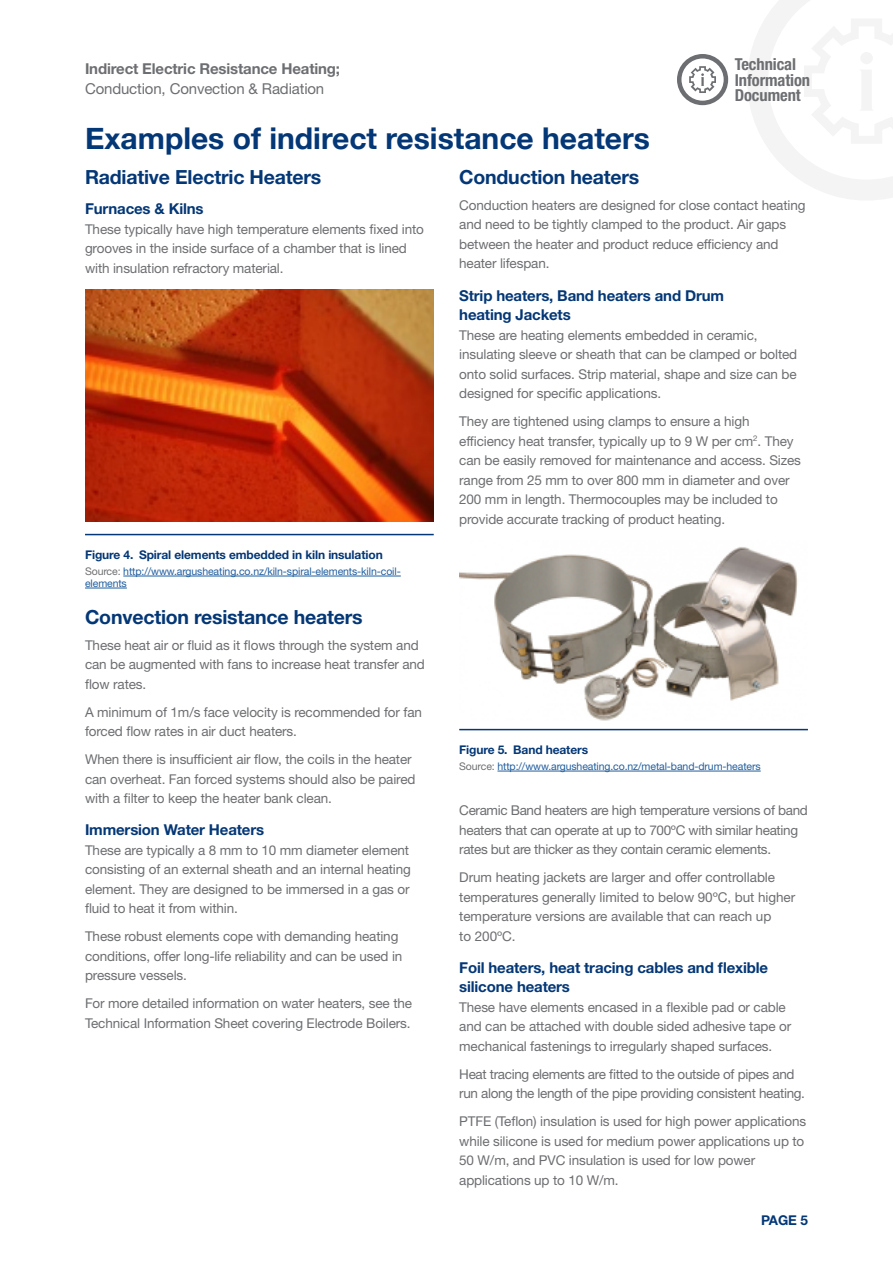
<style>
.page{position:relative;width:893px;height:1263px;background:#fff}
.page>*{position:absolute;margin:0;border:0;box-sizing:border-box;transform-origin:0 0}
.t1{font:700 30px "Helvetica Neue";color:#043776}
.t2{font:700 19.5px "Helvetica Neue LT Std";letter-spacing:-.01em;color:#043776}
.t3{font:700 condensed 16.5px/15.8px "Helvetica Neue LT Std";letter-spacing:-.005em;color:#6d6e71}
.t4{font:700 15px/19.5px "Helvetica Neue LT Std";letter-spacing:-.01em;color:#043776}
.t5{font:700 15px "Helvetica Neue LT Std";letter-spacing:-.01em;color:#6d6e71}
.t6{font:15px "Helvetica Neue LT Std";letter-spacing:-.01em;color:#6d6e71}
.t7{font:13.5px/19.5px "Helvetica Neue LT Std";letter-spacing:-.01em;color:#6d6e71}
.t8{font:700 13.5px "Helvetica Neue LT Std";color:#043776}
.t9{font:700 12px "Helvetica Neue LT Std";letter-spacing:-.01em;color:#043776}
.t10{font:10.5px/12px "Helvetica Neue LT Std";letter-spacing:-.01em;color:#215e9e}
.s1{color:#6d6e71}
</style>
<div class="page">
<div style="left:677px;top:54px;width:51px;height:51px;border:4px solid #6d6e71;border-radius:50%"></div>
<svg style="left:689px;top:66px;width:27px;height:27px"></svg>
<svg style="left:748px;top:0;width:145px;height:200px"></svg>
<hr style="left:85px;top:534px;width:349px;height:1px;background:#043776">
<hr style="left:123px;top:576px;width:278px;height:1px;background:#215e9e">
<hr style="left:85px;top:588px;width:42px;height:1px;background:#215e9e">
<img style="left:85px;top:289px;width:349px;height:232px">
<hr style="left:459px;top:729px;width:349px;height:1px;background:#043776">
<hr style="left:497px;top:771px;width:264px;height:1px;background:#215e9e">
<img style="left:459px;top:547px;width:339px;height:173px">
<p class="t5" style="left:85px;top:60px;width:257px">Indirect Electric Resistance Heating;</p>
<p class="t6" style="left:85px;top:80px;width:241px">Conduction, Convection &amp; Radiation</p>
<p class="t3" style="left:735px;top:56px;width:77px">Technical<br>Information<br>Document</p>
<h1 class="t1" style="left:85px;top:115px;width:566px">Examples of indirect resistance heaters</h1>
<h2 class="t2" style="left:85px;top:165px;width:238px">Radiative Electric Heaters</h2>
<p class="t4" style="left:85px;top:199px;width:120px">Furnaces &amp; Kilns</p>
<p class="t7" style="left:85px;top:219px;width:340px">These typically have high temperature elements fixed into grooves in the inside surface of a chamber that is lined with insulation refractory material.</p>
<h2 class="t2" style="left:459px;top:165px;width:182px">Conduction heaters</h2>
<p class="t7" style="left:459px;top:195px;width:348px">Conduction heaters are designed for close contact heating and need to be tightly clamped to the product. Air gaps between the heater and product reduce efficiency and heater lifespan.</p>
<p class="t4" style="left:459px;top:285px;width:266px">Strip heaters, Band heaters and Drum heating Jackets</p>
<p class="t7" style="left:459px;top:325px;width:340px">These are heating elements embedded in ceramic, insulating sleeve or sheath that can be clamped or bolted onto solid surfaces. Strip material, shape and size can be designed for specific applications.</p>
<p class="t7" style="left:459px;top:411px;width:343px">They are tightened using clamps to ensure a high efficiency heat transfer, typically up to 9 W per cm<sup>2</sup>. They can be easily removed for maintenance and access. Sizes range from 25 mm to over 800 mm in diameter and over 200 mm in length. Thermocouples may be included to provide accurate tracking of product heating.</p>
<p class="t9" style="left:85px;top:547px;width:299px">Figure 4. Spiral elements embedded in kiln insulation</p>
<p class="t10" style="left:85px;top:565px;width:317px"><span class="s1">Source:</span> http://www.argusheating.co.nz/kiln-spiral-elements-kiln-coil&shy;elements</p>
<h2 class="t2" style="left:85px;top:605px;width:279px">Convection resistance heaters</h2>
<p class="t7" style="left:85px;top:635px;width:341px">These heat air or fluid as it flows through the system and can be augmented with fans to increase heat transfer and flow rates.</p>
<p class="t7" style="left:85px;top:702px;width:338px">A minimum of 1m/s face velocity is recommended for fan forced flow rates in air duct heaters.</p>
<p class="t7" style="left:85px;top:749px;width:332px">When there is insufficient air flow, the coils in the heater can overheat. Fan forced systems should also be paired with a filter to keep the heater bank clean.</p>
<p class="t4" style="left:85px;top:820px;width:181px">Immersion Water Heaters</p>
<p class="t7" style="left:85px;top:840px;width:327px">These are typically a 8 mm to 10 mm diameter element consisting of an external sheath and an internal heating element. They are designed to be immersed in a gas or fluid to heat it from within.</p>
<p class="t7" style="left:85px;top:927px;width:319px">These robust elements cope with demanding heating conditions, offer long-life reliability and can be used in pressure vessels.</p>
<p class="t7" style="left:85px;top:994px;width:329px">For more detailed information on water heaters, see the<br>Technical Information Sheet covering Electrode Boilers.</p>
<p class="t9" style="left:459px;top:742px;width:130px">Figure 5. Band heaters</p>
<p class="t10" style="left:459px;top:760px;width:303px"><span class="s1">Source:</span> http://www.argusheating.co.nz/metal-band-drum-heaters</p>
<p class="t7" style="left:459px;top:800px;width:350px">Ceramic Band heaters are high temperature versions of band heaters that can operate at up to 700ºC with similar heating rates but are thicker as they contain ceramic elements.</p>
<p class="t7" style="left:459px;top:867px;width:338px">Drum heating jackets are larger and offer controllable temperatures generally limited to below 90ºC, but higher temperature versions are available that can reach up<br>to 200ºC.</p>
<p class="t4" style="left:459px;top:957px;width:310px">Foil heaters, heat tracing cables and flexible silicone heaters</p>
<p class="t7" style="left:459px;top:997px;width:333px">These have elements encased in a flexible pad or cable and can be attached with double sided adhesive tape or mechanical fastenings to irregularly shaped surfaces.</p>
<p class="t7" style="left:459px;top:1064px;width:347px">Heat tracing elements are fitted to the outside of pipes and run along the length of the pipe providing consistent heating.</p>
<p class="t7" style="left:459px;top:1111px;width:348px">PTFE (Teflon) insulation is used for high power applications while silicone is used for medium power applications up to 50 W/m, and PVC insulation is used for low power applications up to 10 W/m.</p>
<p class="t8" style="left:761px;top:1212px;width:48px">PAGE 5</p>
</div>
